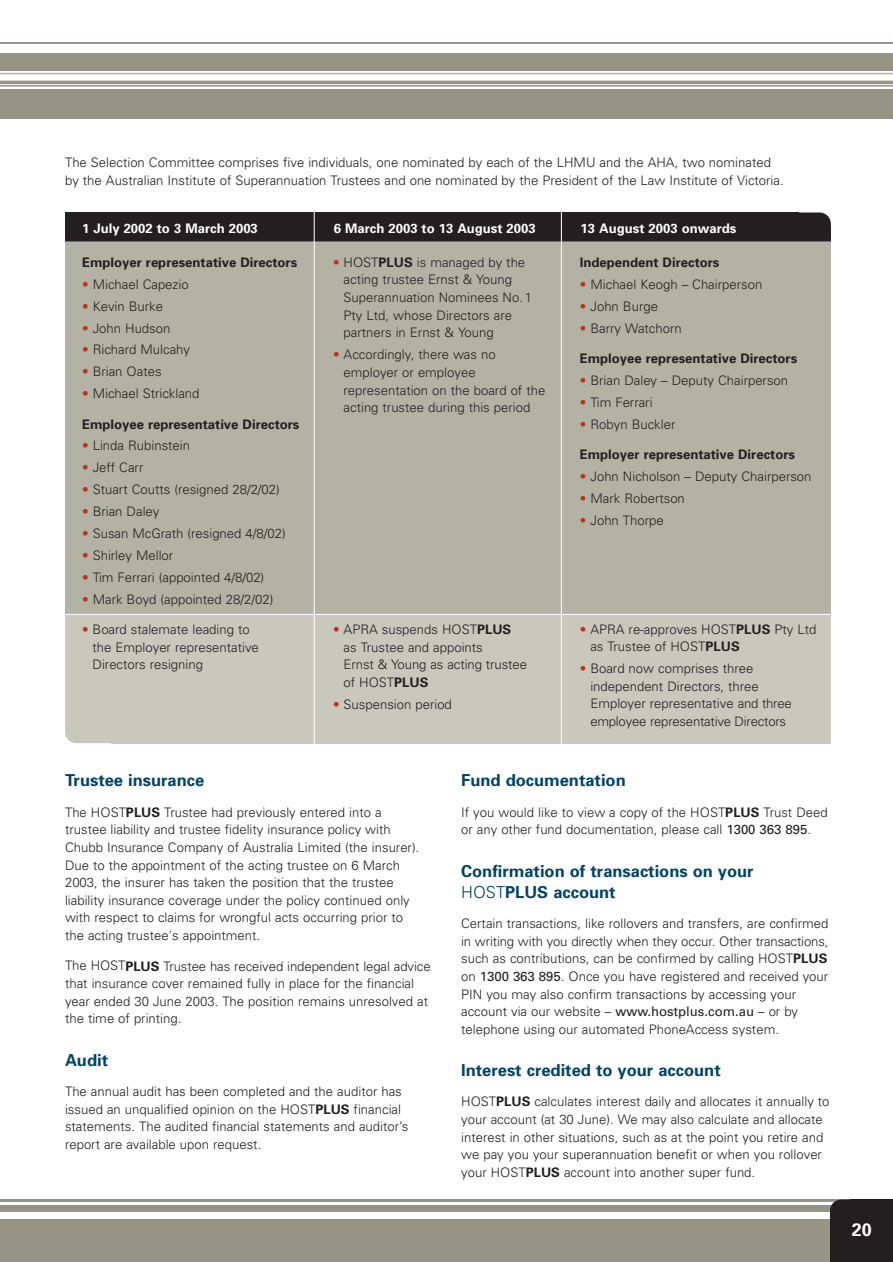
<style>
.page{position:relative;width:893px;height:1262px;background:#fff}
.page>*{position:absolute;margin:0;border:0;box-sizing:border-box;transform-origin:0 0}
.t1{font:700 18px "Univers";color:#fff}
.t2{font:700 16.5px/21px "Univers";color:#00446b}
.t3{font:300 13.2px/17.7px "Univers";color:#231f20}
.t4{font:700 13.2px "Univers";color:#231f20}
.t5{font:700 13.2px "Univers";color:#fff}
.s1{color:#c0311a}
.s2{font-weight:700}
.s3{font-weight:400}
.s4{font-weight:300}
</style>
<div class="page">
<hr style="left:0;top:43px;width:892px;height:1px;background:#959485">
<div style="left:0;top:53px;width:892px;height:18px;background:#959485"></div>
<hr style="left:0;top:73px;width:892px;height:1px;background:#b3b3a5">
<hr style="left:0;top:80px;width:892px;height:2px;background:#b3b3a5">
<div style="left:0;top:89px;width:892px;height:29px;background:#959485"></div>
<hr style="left:0;top:81px;width:892px;height:3px;background:#959485">
<hr style="left:0;top:85px;width:892px;height:2px;background:#959485">
<div style="left:0;top:1219px;width:892px;height:43px;background:#959485"></div>
<div style="left:0;top:1205px;width:892px;height:7px;background:#959485"></div>
<hr style="left:0;top:1199px;width:892px;height:2px;background:#959485">
<div style="left:830px;top:1199px;width:62px;height:62px;background:#231f20;border-radius:11px"></div>
<div style="left:830px;top:1224px;width:62px;height:38px;background:#231f20"></div>
<div style="left:850px;top:1199px;width:42px;height:63px;background:#231f20"></div>
<div style="left:65px;top:595px;width:135px;height:148px;background:#c8c8bd;border-radius:11px"></div>
<div style="left:111px;top:236px;width:719px;height:407px;background:#b3b3a5"></div>
<div style="left:65px;top:237px;width:135px;height:376px;background:#b3b3a5"></div>
<div style="left:65px;top:212px;width:733px;height:30px;background:#231f20"></div>
<div style="left:65px;top:226px;width:765px;height:16px;background:#231f20"></div>
<div style="left:719px;top:212px;width:111px;height:30px;background:#231f20;border-radius:11px"></div>
<div style="left:111px;top:615px;width:719px;height:128px;background:#c8c8bd"></div>
<hr style="left:314px;top:211px;width:1px;height:547px;background:#fff">
<hr style="left:561px;top:210px;width:1px;height:548px;background:#fff">
<hr style="left:65px;top:614px;width:765px;height:1px;background:#fff">
<hr style="left:58px;top:242px;width:785px;height:1px;background:#fff">
<p class="t3" style="left:65px;top:155px;width:720px">The Selection Committee comprises five individuals, one nominated by each of the LHMU and the AHA, two nominated by the Australian Institute of Superannuation Trustees and one nominated by the President of the Law Institute of Victoria.</p>
<p class="t5" style="left:82px;top:223px;width:177px">1 July 2002 to 3 March 2003</p>
<p class="t5" style="left:334px;top:223px;width:204px">6 March 2003 to 13 August 2003</p>
<p class="t5" style="left:580px;top:223px;width:157px">13 August 2003 onwards</p>
<p class="t4" style="left:82px;top:257px;width:217px">Employer representative Directors</p>
<p class="t3" style="left:82px;top:276px;width:108px"><span class="s1">•</span> Michael Capezio</p>
<p class="t3" style="left:82px;top:298px;width:83px"><span class="s1">•</span> Kevin Burke</p>
<p class="t3" style="left:82px;top:320px;width:90px"><span class="s1">•</span> John Hudson</p>
<p class="t3" style="left:82px;top:342px;width:109px"><span class="s1">•</span> Richard Mulcahy</p>
<p class="t3" style="left:82px;top:364px;width:81px"><span class="s1">•</span> Brian Oates</p>
<p class="t3" style="left:82px;top:386px;width:119px"><span class="s1">•</span> Michael Strickland</p>
<p class="t4" style="left:82px;top:419px;width:219px">Employee representative Directors</p>
<p class="t3" style="left:82px;top:438px;width:109px"><span class="s1">•</span> Linda Rubinstein</p>
<p class="t3" style="left:82px;top:460px;width:63px"><span class="s1">•</span> Jeff Carr</p>
<p class="t3" style="left:82px;top:482px;width:199px"><span class="s1">•</span> Stuart Coutts (resigned 28/2/02)</p>
<p class="t3" style="left:82px;top:504px;width:79px"><span class="s1">•</span> Brian Daley</p>
<p class="t3" style="left:82px;top:525px;width:205px"><span class="s1">•</span> Susan McGrath (resigned 4/8/02)</p>
<p class="t3" style="left:82px;top:547px;width:93px"><span class="s1">•</span> Shirley Mellor</p>
<p class="t3" style="left:82px;top:569px;width:184px"><span class="s1">•</span> Tim Ferrari (appointed 4/8/02)</p>
<p class="t3" style="left:82px;top:591px;width:193px"><span class="s1">•</span> Mark Boyd (appointed 28/2/02)</p>
<p class="t3" style="left:93px;top:621px;width:168px;text-indent:-10px"><span class="s1">•</span> Board stalemate leading to the Employer representative<br>Directors resigning</p>
<p class="t3" style="left:343px;top:254px;width:190px;text-indent:-11px"><span class="s1">•</span> HOST<span class="s2">PLUS</span> is managed by the acting trustee Ernst &amp; Young<br>Superannuation Nominees No.1<br>Pty Ltd, whose Directors are partners in Ernst &amp; Young</p>
<p class="t3" style="left:343px;top:347px;width:203px;text-indent:-10px"><span class="s1">•</span> Accordingly, there was no employer or employee representation on the board of the acting trustee during this period</p>
<p class="t3" style="left:343px;top:621px;width:185px;text-indent:-10px"><span class="s1">•</span> APRA suspends HOST<span class="s2">PLUS </span>as Trustee and appoints<br>Ernst &amp; Young as acting trustee of HOST<span class="s2">PLUS</span></p>
<p class="t3" style="left:333px;top:696px;width:120px"><span class="s1">•</span> Suspension period</p>
<p class="t4" style="left:580px;top:257px;width:141px">Independent Directors</p>
<p class="t3" style="left:580px;top:276px;width:184px"><span class="s1">•</span> Michael Keogh – Chairperson</p>
<p class="t3" style="left:580px;top:298px;width:80px"><span class="s1">•</span> John Burge</p>
<p class="t3" style="left:580px;top:320px;width:103px"><span class="s1">•</span> Barry Watchorn</p>
<p class="t4" style="left:580px;top:353px;width:219px">Employee representative Directors</p>
<p class="t3" style="left:580px;top:372px;width:210px"><span class="s1">•</span> Brian Daley – Deputy Chairperson</p>
<p class="t3" style="left:580px;top:394px;width:74px"><span class="s1">•</span> Tim Ferrari</p>
<p class="t3" style="left:580px;top:416px;width:97px"><span class="s1">•</span> Robyn Buckler</p>
<p class="t4" style="left:580px;top:449px;width:217px">Employer representative Directors</p>
<p class="t3" style="left:580px;top:468px;width:233px"><span class="s1">•</span> John Nicholson – Deputy Chairperson</p>
<p class="t3" style="left:580px;top:490px;width:107px"><span class="s1">•</span> Mark Robertson</p>
<p class="t3" style="left:580px;top:512px;width:85px"><span class="s1">•</span> John Thorpe</p>
<p class="t3" style="left:590px;top:621px;width:228px;text-indent:-11px"><span class="s1">•</span> APRA re-approves HOST<span class="s2">PLUS</span> Pty Ltd as Trustee of HOST<span class="s2">PLUS</span></p>
<p class="t3" style="left:590px;top:661px;width:203px;text-indent:-10px"><span class="s1">•</span> Board now comprises three independent Directors, three<br>Employer representative and three employee representative Directors</p>
<p class="t2" style="left:65px;top:771px;width:141px">Trustee insurance</p>
<p class="t3" style="left:65px;top:804px;width:356px">The HOST<span class="s2">PLUS</span> Trustee had previously entered into a trustee liability and trustee fidelity insurance policy with Chubb Insurance Company of Australia Limited (the insurer).<br>Due to the appointment of the acting trustee on 6 March 2003, the insurer has taken the position that the trustee liability insurance coverage under the policy continued only with respect to claims for wrongful acts occurring prior to the acting trustee's appointment.</p>
<p class="t3" style="left:65px;top:958px;width:367px">The HOST<span class="s2">PLUS</span> Trustee has received independent legal advice that insurance cover remained fully in place for the financial year ended 30 June 2003. The position remains unresolved at the time of printing.</p>
<p class="t2" style="left:65px;top:1050px;width:45px">Audit</p>
<p class="t3" style="left:65px;top:1083px;width:345px">The annual audit has been completed and the auditor has issued an unqualified opinion on the HOST<span class="s2">PLUS</span> financial statements. The audited financial statements and auditor’s report are available upon request.</p>
<p class="t2" style="left:461px;top:771px;width:166px">Fund documentation</p>
<p class="t3" style="left:461px;top:804px;width:368px">If you would like to view a copy of the HOST<span class="s2">PLUS</span> Trust Deed or any other fund documentation, please call <span class="s3">1300 363 895</span>.</p>
<p class="t2" style="left:461px;top:861px;width:294px">Confirmation of transactions on your<br><span class="s4">HOST</span>PLUS account</p>
<p class="t3" style="left:461px;top:915px;width:369px">Certain transactions, like rollovers and transfers, are confirmed in writing with you directly when they occur. Other transactions, such as contributions, can be confirmed by calling HOST<span class="s2">PLUS </span>on <span class="s3">1300 363 895</span>. Once you have registered and received your PIN you may also confirm transactions by accessing your account via our website – <span class="s3">www.hostplus.com.au</span> – or by telephone using our automated PhoneAccess system.</p>
<p class="t2" style="left:461px;top:1061px;width:261px">Interest credited to your account</p>
<p class="t3" style="left:461px;top:1094px;width:370px">HOST<span class="s2">PLUS</span> calculates interest daily and allocates it annually to your account (at 30 June). We may also calculate and allocate interest in other situations, such as at the point you retire and we pay you your superannuation benefit or when you rollover your HOST<span class="s2">PLUS</span> account into another super fund.</p>
<h1 class="t1" style="left:851px;top:1223px;width:22px">20</h1>
</div>
